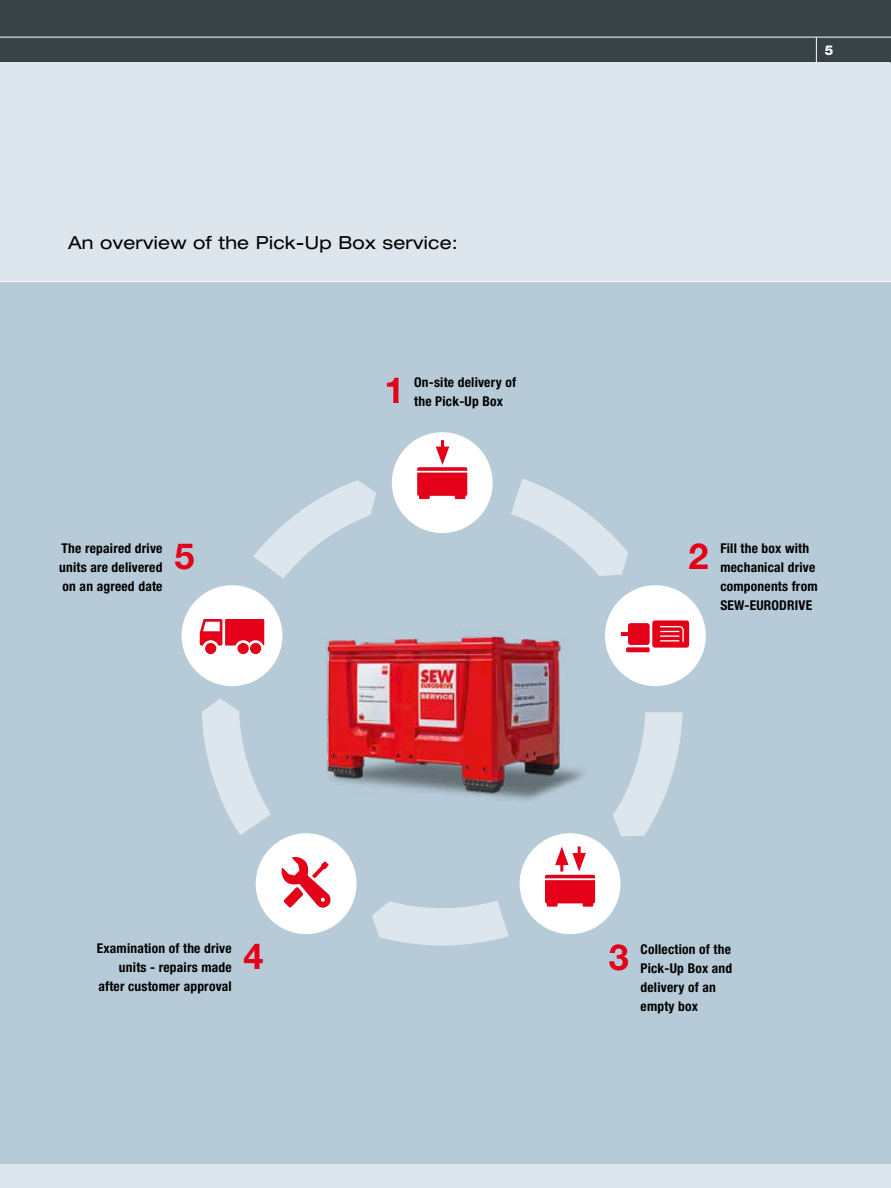
<style>
.page{position:relative;width:891px;height:1188px;background:#dde6ec}
.page>*{position:absolute;margin:0;border:0;box-sizing:border-box;transform-origin:0 0}
.t1{font:700 36px "Helvetica Neue LT Pro";color:#e30018}
.t2{font:expanded 18px "Helvetica Neue LT Pro";letter-spacing:.015em;color:#000}
.t3{font:700 condensed 13.5px/19.2px "Helvetica Neue LT Pro";letter-spacing:.015em;color:#000}
.t4{font:800 13.5px "Helvetica Neue LT Pro";color:#fff}
</style>
<div class="page">
<div style="left:0;top:0;width:891px;height:62px;background:#384347"></div>
<hr style="left:0;top:62px;width:890px;height:1px;background:#fff">
<hr style="left:0;top:37px;width:891px;height:1px;background:#fff">
<svg style="left:816px;top:37px;width:1px;height:25px"></svg>
<div style="left:0;top:281px;width:891px;height:883px;background:#b6cbd7"></div>
<hr style="left:0;top:281px;width:891px;height:1px;background:#fff">
<img style="left:326px;top:635px;width:258px;height:166px">
<svg style="left:253px;top:480px;width:123px;height:99px"></svg>
<div style="left:182px;top:585px;width:100px;height:101px;background:#fff;border-radius:50%"></div>
<div style="left:250px;top:643px;width:11px;height:11px;background:#e30018;border-radius:50%"></div>
<div style="left:205px;top:643px;width:11px;height:11px;background:#e30018;border-radius:50%"></div>
<svg style="left:200px;top:619px;width:64px;height:27px"></svg>
<div style="left:238px;top:643px;width:11px;height:11px;background:#e30018;border-radius:50%"></div>
<div style="left:256px;top:833px;width:101px;height:101px;background:#fff;border-radius:50%"></div>
<svg style="left:281px;top:857px;width:50px;height:51px"></svg>
<div style="left:605px;top:585px;width:101px;height:101px;background:#fff;border-radius:50%"></div>
<div style="left:626px;top:647px;width:24px;height:5px;background:#e30018"></div>
<svg style="left:621px;top:620px;width:68px;height:28px"></svg>
<div style="left:392px;top:432px;width:101px;height:101px;background:#fff;border-radius:50%"></div>
<div style="left:520px;top:833px;width:101px;height:101px;background:#fff;border-radius:50%"></div>
<svg style="left:511px;top:478px;width:117px;height:98px"></svg>
<svg style="left:613px;top:712px;width:70px;height:124px"></svg>
<svg style="left:372px;top:901px;width:137px;height:45px"></svg>
<svg style="left:202px;top:698px;width:69px;height:137px"></svg>
<svg style="left:545px;top:847px;width:50px;height:60px"></svg>
<hr style="left:441px;top:440px;width:3px;height:14px;background:#e30018">
<svg style="left:417px;top:447px;width:50px;height:52px"></svg>
<h2 class="t2" style="left:68px;top:231px;width:391px">An overview of the Pick-Up Box service:</h2>
<p class="t3" style="left:59px;top:538px;width:105px;text-align:justify">The repaired drive units are delivered on an agreed date</p>
<h1 class="t1" style="left:174px;top:533px;width:22px">5</h1>
<h1 class="t1" style="left:384px;top:367px;width:22px">1</h1>
<p class="t3" style="left:414px;top:373px;width:103px">On-site delivery of the Pick-Up Box</p>
<p class="t4" style="left:825px;top:42px;width:10px">5</p>
<h1 class="t1" style="left:689px;top:533px;width:22px">2</h1>
<p class="t3" style="left:720px;top:538px;width:99px">Fill the box with mechanical drive components from<br>SEW-EURODRIVE</p>
<p class="t3" style="left:97px;top:939px;width:136px;text-align:right">Examination of the drive units - repairs made after customer approval</p>
<h1 class="t1" style="left:244px;top:933px;width:22px">4</h1>
<h1 class="t1" style="left:609px;top:934px;width:22px">3</h1>
<p class="t3" style="left:641px;top:939px;width:93px">Collection of the<br>Pick-Up Box and delivery of an empty box</p>
</div>
